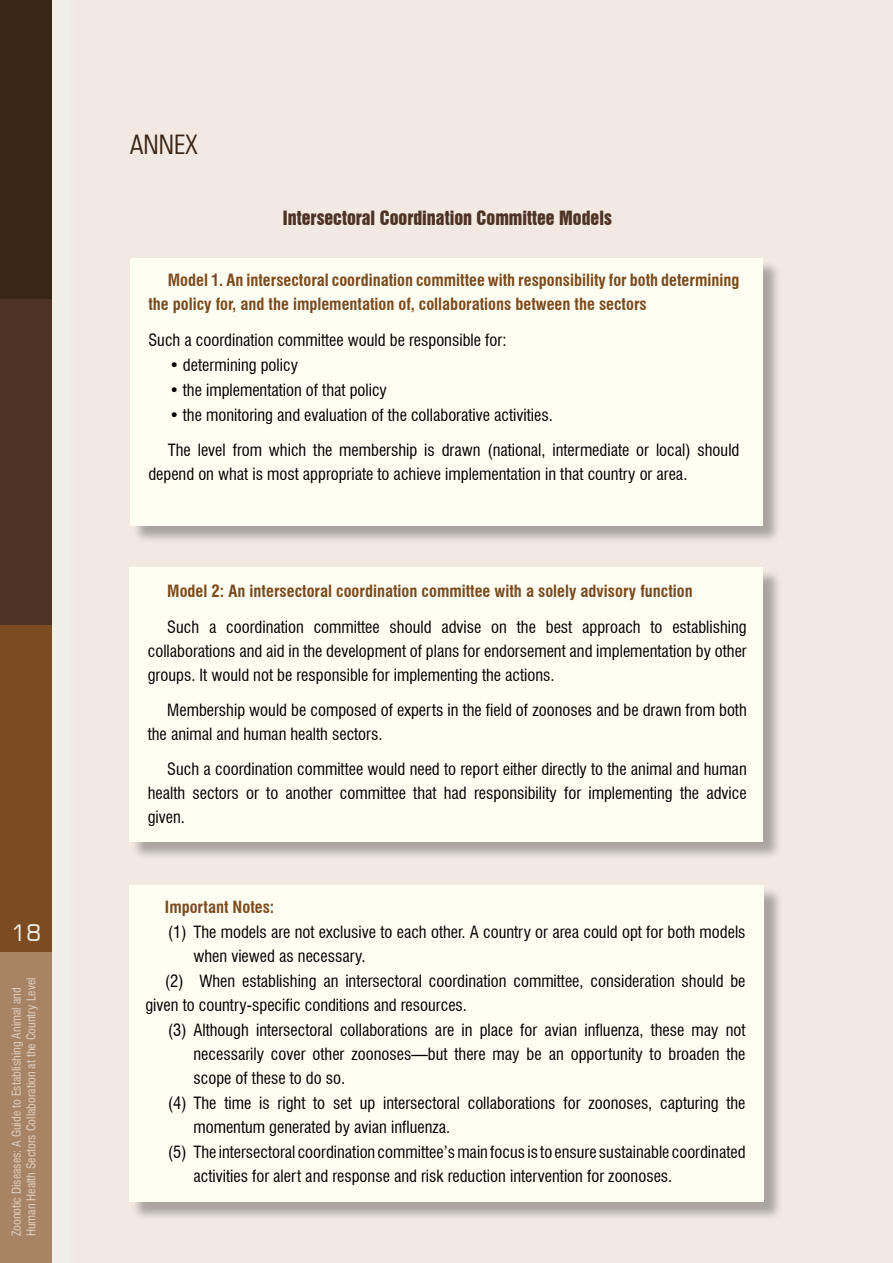
<style>
.page{position:relative;width:893px;height:1263px;background:#f1e9e2}
.page>*{position:absolute;margin:0;border:0;box-sizing:border-box;transform-origin:0 0}
.t1{font:condensed 27px "Square 721 BT";letter-spacing:.005em;color:#3b2514}
.t2{font:22.5px "Square 721 BT";color:#f0efe6}
.t3{font:18px "Swiss 921 BT Regular A";color:#4e3324}
.t4{font:condensed 16.5px/24px "Swiss 721 BT";color:#000}
.t5{font:700 condensed 16.5px/24px "Swiss 721 BT";color:#7c4b1f}
.t6{font:condensed 12px/14.4px "Swiss 721 BT";color:#dfd0c3}
</style>
<div class="page">
<div style="left:0;top:0;width:54px;height:1263px;background:#3b2514"></div>
<div style="left:0;top:299px;width:54px;height:328px;background:#4e3324"></div>
<div style="left:0;top:625px;width:54px;height:328px;background:#7c4b1f"></div>
<div style="left:0;top:953px;width:54px;height:310px;background:#a88464"></div>
<div style="left:52px;top:0;width:19px;height:1263px;background:#f0efe6"></div>
<div style="left:132px;top:260px;width:650px;height:285px;background:#000;opacity:.3"></div>
<div style="left:130px;top:258px;width:633px;height:267px;background:#fffef2"></div>
<div style="left:131px;top:568px;width:652px;height:294px;background:#000;opacity:.3"></div>
<div style="left:129px;top:566px;width:634px;height:275px;background:#fffef2"></div>
<div style="left:131px;top:887px;width:652px;height:334px;background:#000;opacity:.3"></div>
<div style="left:129px;top:885px;width:635px;height:317px;background:#fffef2"></div>
<hr style="left:73px;top:0;width:1px;height:1263px;background:#f0efe6">
<h2 class="t2" style="left:11px;top:918px;width:29px">18</h2>
<p class="t6" style="left:9px;top:1236px;width:260px;rotate:-90deg">Zoonotic Diseases: A Guide to Establishing Animal and<br>Human Health Sectors Collaboration at the Country Level</p>
<h1 class="t1" style="left:130px;top:128px;width:69px">ANNEX</h1>
<p class="t3" style="left:283px;top:206px;width:330px">Intersectoral Coordination Committee Models</p>
<p class="t5" style="left:148px;top:268px;width:593px;text-indent:19px">Model 1. An intersectoral coordination committee with responsibility for both determining the policy for, and the implementation of, collaborations between the sectors</p>
<p class="t4" style="left:148px;top:328px;width:360px">Such a coordination committee would be responsible for:</p>
<p class="t4" style="left:169px;top:353px;width:130px">• determining policy</p>
<p class="t4" style="left:169px;top:378px;width:219px">• the implementation of that policy</p>
<p class="t4" style="left:168px;top:397px;width:573px;line-height:35.1px">• the monitoring and evaluation of the collaborative activities.<br>The level from which the membership is drawn (national, intermediate or local) should</p>
<p class="t4" style="left:148px;top:462px;width:541px">depend on what is most appropriate to achieve implementation in that country or area.</p>
<p class="t5" style="left:167px;top:579px;width:527px">Model 2: An intersectoral coordination committee with a solely advisory function</p>
<p class="t4" style="left:148px;top:615px;width:600px;text-align:justify;text-indent:19px">Such a coordination committee should advise on the best approach to establishing collaborations and aid in the development of plans for endorsement and implementation by other groups. It would not be responsible for implementing the actions.</p>
<p class="t4" style="left:148px;top:698px;width:600px;text-indent:19px">Membership would be composed of experts in the field of zoonoses and be drawn from both the animal and human health sectors.</p>
<p class="t4" style="left:148px;top:757px;width:600px;text-align:justify;text-indent:19px">Such a coordination committee would need to report either directly to the animal and human health sectors or to another committee that had responsibility for implementing the advice given.</p>
<p class="t5" style="left:165px;top:895px;width:111px">Important Notes:</p>
<p class="t4" style="left:168px;top:920px;width:579px">(1) The models are not exclusive to each other. A country or area could opt for both models</p>
<p class="t4" style="left:193px;top:944px;width:173px">when viewed as necessary.</p>
<p class="t4" style="left:165px;top:969px;width:582px">(2) When establishing an intersectoral coordination committee, consideration should be</p>
<p class="t4" style="left:145px;top:993px;width:323px">given to country-specific conditions and resources.</p>
<p class="t4" style="left:168px;top:1018px;width:579px">(3) Although intersectoral collaborations are in place for avian influenza, these may not</p>
<p class="t4" style="left:193px;top:1042px;width:554px">necessarily cover other zoonoses—but there may be an opportunity to broaden the</p>
<p class="t4" style="left:193px;top:1066px;width:153px">scope of these to do so.</p>
<p class="t4" style="left:168px;top:1091px;width:579px">(4) The time is right to set up intersectoral collaborations for zoonoses, capturing the</p>
<p class="t4" style="left:193px;top:1115px;width:258px">momentum generated by avian influenza.</p>
<p class="t4" style="left:168px;top:1140px;width:579px">(5) The intersectoral coordination committee’s main focus is to ensure sustainable coordinated</p>
<p class="t4" style="left:193px;top:1164px;width:480px">activities for alert and response and risk reduction intervention for zoonoses.</p>
</div>
